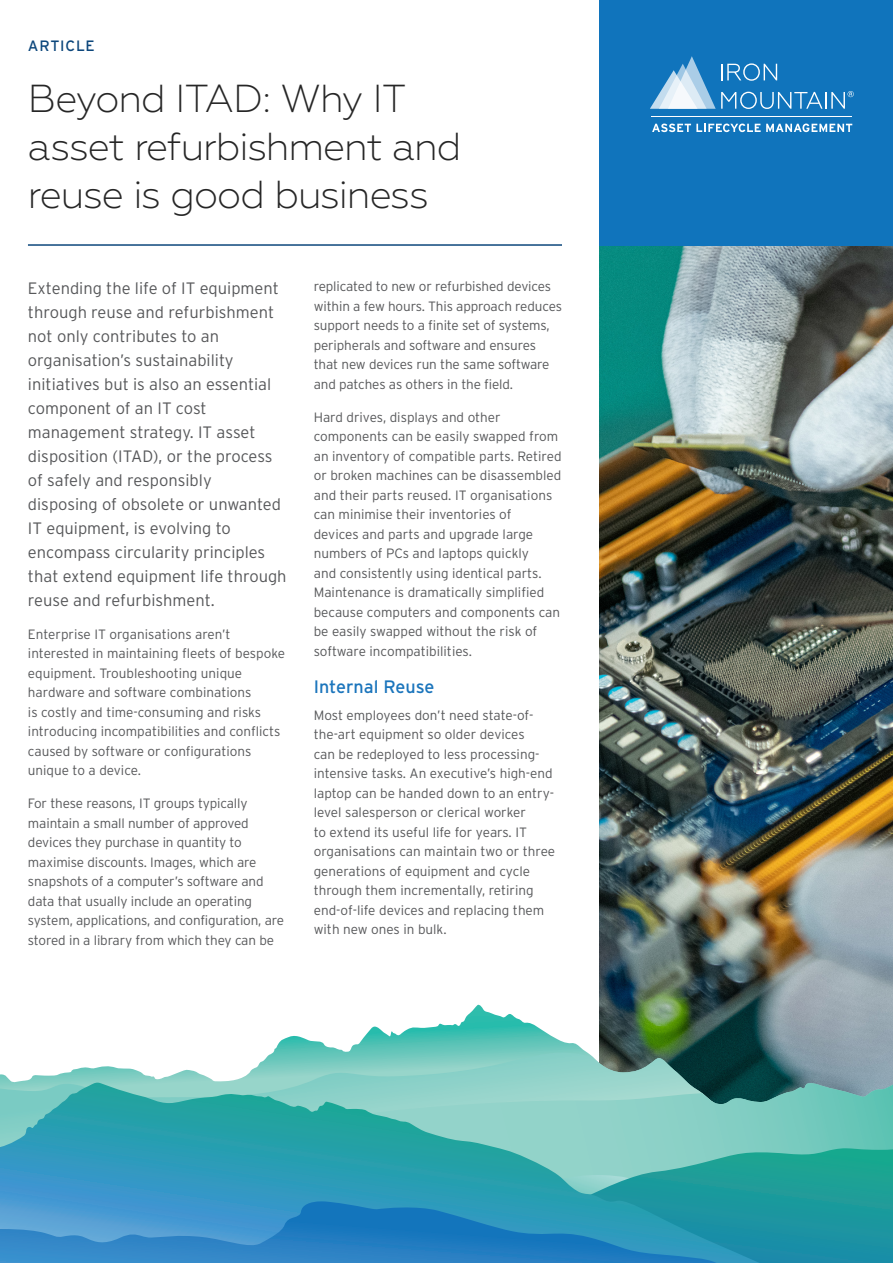
<style>
.page{position:relative;width:893px;height:1263px;background:#fff}
.page>*{position:absolute;margin:0;border:0;box-sizing:border-box;transform-origin:0 0}
.Headline_Text{font:300 39px/48px "Geometria";letter-spacing:-.025em;color:#262626}
.Body_Copy{font:18px "Interstate";color:#1b75bc}
.Intro_Copy{font:300 16.5px/24px "Interstate";color:#57585a}
.Asset_Type{font:15px "Interstate";letter-spacing:.045em;color:#0d477c}
.Intro_Copy-2{font:300 13.5px/19.5px "Interstate";letter-spacing:-.01em;color:#57585a}
.Body_Copy-2{font:300 13.5px/19.5px "Interstate";color:#57585a}
</style>
<div class="page">
<div style="left:599px;top:0;width:294px;height:1200px;background:#1074bc"></div>
<img style="left:599px;top:247px;width:294px;height:758px">
<svg style="left:650px;top:56px;width:204px;height:53px"></svg>
<svg style="left:652px;top:124px;width:200px;height:8px"></svg>
<hr style="left:651px;top:116px;width:201px;height:1px;background:#fff">
<svg style="left:273px;top:1005px;width:620px;height:78px"></svg>
<svg style="left:0;top:1052px;width:713px;height:31px"></svg>
<svg style="left:760px;top:1083px;width:133px;height:65px;background:#68bcb2"></svg>
<svg style="left:0;top:1083px;width:760px;height:65px;background:#63bcb8"></svg>
<svg style="left:0;top:1148px;width:893px;height:115px;background:#2f97b7"></svg>
<hr style="left:28px;top:244px;width:534px;height:2px;background:#0d477c">
<p class="Asset_Type" style="left:28px;top:37px;width:68px">ARTICLE</p>
<p class="Headline_Text" style="left:28px;top:74px;width:435px">Beyond ITAD: Why IT asset refurbishment and reuse is good business</p>
<p class="Intro_Copy" style="left:28px;top:276px;width:260px">Extending the life of IT equipment through reuse and refurbishment not only contributes to an organisation’s sustainability initiatives but is also an essential component of an IT cost management strategy. IT asset disposition (ITAD), or the process of safely and responsibly<br>disposing of obsolete or unwanted<br>IT equipment, is evolving to encompass circularity principles that extend equipment life through reuse and refurbishment.</p>
<p class="Intro_Copy-2" style="left:28px;top:624px;width:259px">Enterprise IT organisations aren’t interested in maintaining fleets of bespoke equipment. Troubleshooting unique hardware and software combinations<br>is costly and time-consuming and risks introducing incompatibilities and conflicts caused by software or configurations unique to a device.</p>
<p class="Intro_Copy-2" style="left:28px;top:794px;width:258px">For these reasons, IT groups typically maintain a small number of approved devices they purchase in quantity to maximise discounts. Images, which are snapshots of a computer’s software and data that usually include an operating system, applications, and configuration, are stored in a library from which they can be</p>
<p class="Intro_Copy-2" style="left:314px;top:277px;width:250px">replicated to new or refurbished devices within a few hours. This approach reduces support needs to a finite set of systems, peripherals and software and ensures that new devices run the same software and patches as others in the field.</p>
<p class="Intro_Copy-2" style="left:314px;top:407px;width:249px">Hard drives, displays and other components can be easily swapped from an inventory of compatible parts. Retired or broken machines can be disassembled and their parts reused. IT organisations can minimise their inventories of<br>devices and parts and upgrade large numbers of PCs and laptops quickly<br>and consistently using identical parts.<br>Maintenance is dramatically simplified because computers and components can be easily swapped without the risk of software incompatibilities.</p>
<p class="Body_Copy" style="left:314px;top:677px;width:122px">Internal Reuse</p>
<p class="Body_Copy-2" style="left:314px;top:705px;width:243px">Most employees don’t need state-of&shy;the-art equipment so older devices<br>can be redeployed to less processing&shy;intensive tasks. An executive’s high-end laptop can be handed down to an entry&shy;level salesperson or clerical worker<br>to extend its useful life for years. IT organisations can maintain two or three generations of equipment and cycle through them incrementally, retiring end-of-life devices and replacing them with new ones in bulk.</p>
</div>
